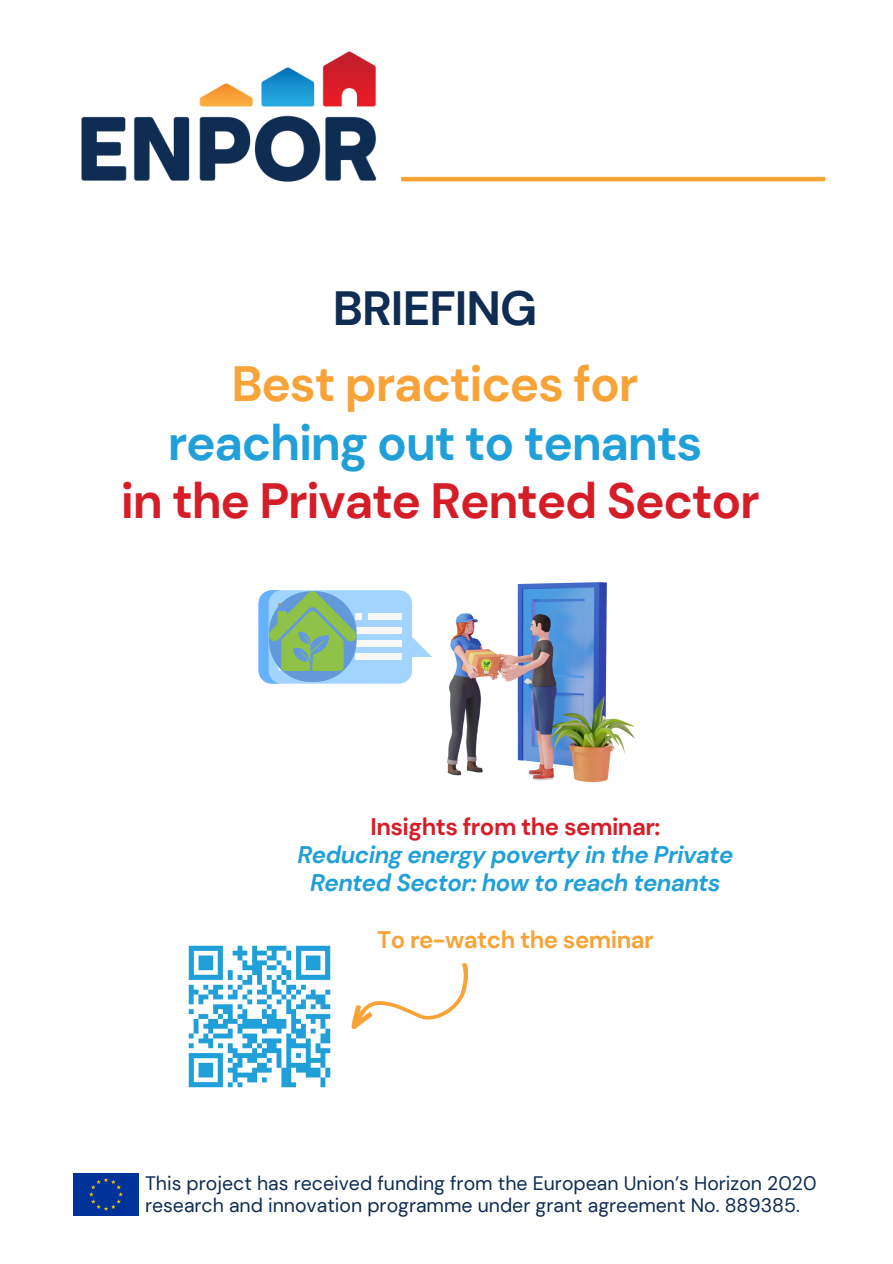
<style>
.page{position:relative;width:893px;height:1264px;background:#fff}
.page>*{position:absolute;margin:0;border:0;box-sizing:border-box;transform-origin:0 0}
.t1{font:700 49.5px "DM Sans";letter-spacing:-.025em;color:#d51d28}
.t2{font:700 49.5px "DM Sans";letter-spacing:-.025em;color:#209fd8}
.t3{font:700 49.5px "DM Sans";letter-spacing:-.025em;color:#f8a338}
.t4{font:700 48px "DM Sans";letter-spacing:-.02em;color:#0f2c52}
.t5{font:italic 700 24px/28px "DM Sans";letter-spacing:-.02em;color:#209fd8;text-align:center}
.t6{font:700 24px "DM Sans";letter-spacing:-.02em;color:#d51d28}
.t7{font:700 24px "DM Sans";letter-spacing:-.02em;color:#f8a338}
.t8{font:19.5px/22.5px "DM Sans";color:#0f2c52}
</style>
<div class="page">
<img style="left:81px;top:51px;width:331px;height:131px">
<hr style="left:401px;top:177px;width:424px;height:4px;background:#f8a338">
<div style="left:73px;top:1173px;width:65px;height:42px;background:#039"></div>
<img style="left:188px;top:945px;width:143px;height:143px">
<svg style="left:351px;top:963px;width:116px;height:65px"></svg>
<img style="left:447px;top:582px;width:187px;height:199px">
<svg style="left:479px;top:657px;width:14px;height:17px"></svg>
<svg style="left:258px;top:590px;width:174px;height:93px"></svg>
<p class="t4" style="left:333px;top:277px;width:206px">BRIEFING</p>
<p class="t3" style="left:231px;top:352px;width:408px">Best practices for</p>
<p class="t2" style="left:168px;top:411px;width:536px">reaching out to tenants</p>
<p class="t1" style="left:121px;top:469px;width:640px">in the Private Rented Sector</p>
<p class="t6" style="left:370px;top:811px;width:291px">Insights from the seminar:</p>
<p class="t5" style="left:297px;top:841px;width:437px">Reducing energy poverty in the Private<br>Rented Sector: how to reach tenants</p>
<p class="t7" style="left:377px;top:923px;width:278px">To re-watch the seminar</p>
<p class="t8" style="left:145px;top:1172px;width:673px">This project has received funding from the European Union’s Horizon 2020 research and innovation programme under grant agreement No. 889385.</p>
</div>
